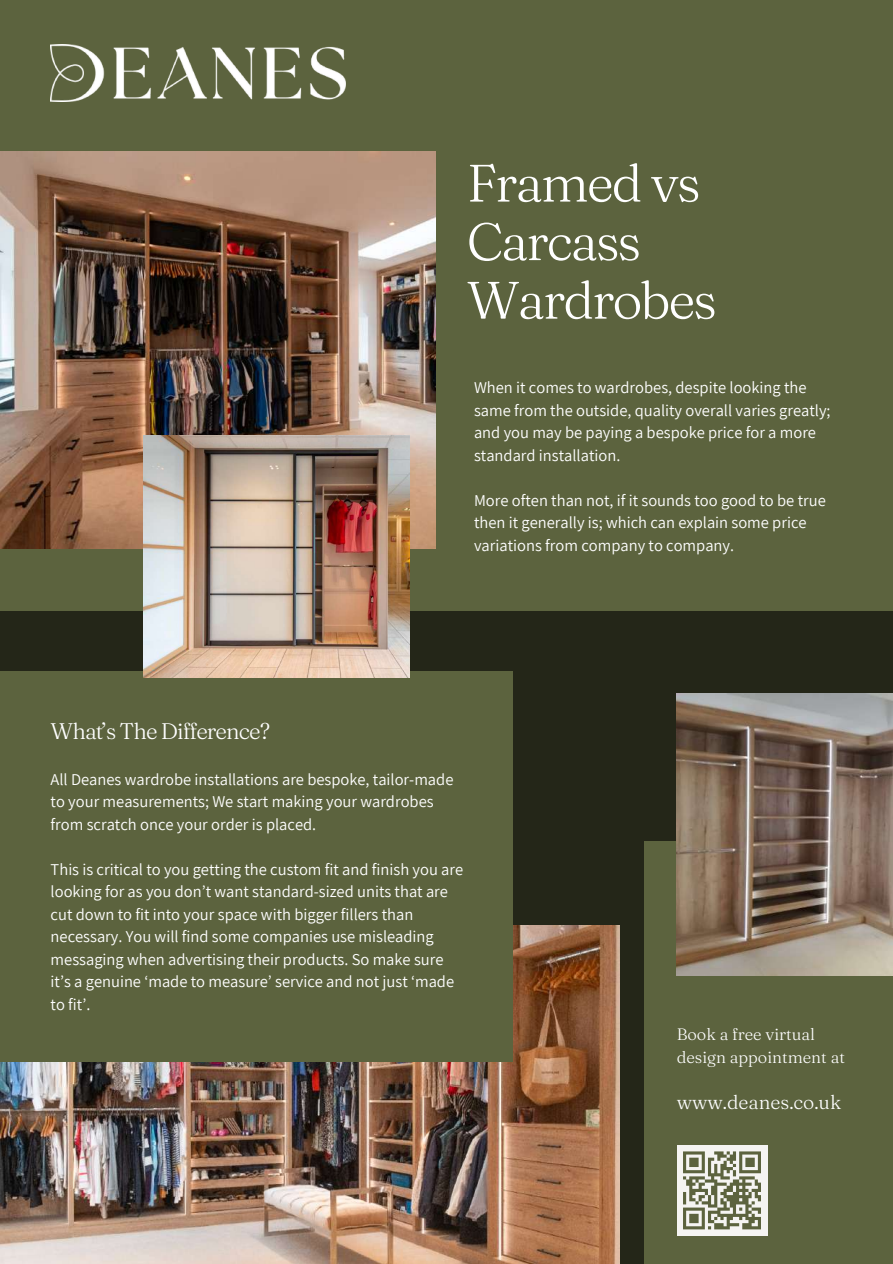
<style>
.page{position:relative;width:893px;height:1264px;background:#fff}
.page>*{position:absolute;margin:0;border:0;box-sizing:border-box;transform-origin:0 0}
.t1{font:300 52.5px/58.5px "Fraunces 9 pt";letter-spacing:-.04em;color:#fff}
.t2{font:300 22.5px "Fraunces 9 pt";letter-spacing:-.04em;color:#fff}
.t3{font:300 19.5px "Fraunces 9 pt";color:#fff}
.t4{font:16.5px/22.5px "Assistant";color:#fff}
.t5{font:300 16.5px/22.5px "Fraunces 9 pt";color:#fff}
</style>
<div class="page">
<div style="left:0;top:0;width:892px;height:1263px;background:#242618"></div>
<div style="left:0;top:0;width:892px;height:611px;background:#5c633e"></div>
<img style="left:0;top:151px;width:435px;height:397px">
<img style="left:0;top:925px;width:619px;height:338px">
<div style="left:0;top:672px;width:512px;height:389px;background:#5c633e"></div>
<img style="left:144px;top:435px;width:265px;height:242px">
<div style="left:644px;top:841px;width:248px;height:422px;background:#5c633e"></div>
<img style="left:676px;top:693px;width:216px;height:282px">
<div style="left:676px;top:1145px;width:91px;height:90px;background:#f5f4f2"></div>
<svg style="left:683px;top:1151px;width:78px;height:78px"></svg>
<hr style="left:714px;top:1226px;width:15px;height:3px;background:#5c633e">
<hr style="left:742px;top:1226px;width:19px;height:3px;background:#5c633e">
<img style="left:51px;top:45px;width:294px;height:57px">
<h1 class="t1" style="left:466px;top:153px;width:251px">Framed vs<br>Carcass<br>Wardrobes</h1>
<p class="t4" style="left:474px;top:376px;width:358px">When it comes to wardrobes, despite looking the same from the outside, quality overall varies greatly; and you may be paying a bespoke price for a more standard installation.</p>
<p class="t4" style="left:474px;top:488px;width:353px">More often than not, if it sounds too good to be true then it generally is; which can explain some price variations from company to company.</p>
<h2 class="t2" style="left:51px;top:716px;width:221px">What’s The Difference?</h2>
<p class="t4" style="left:51px;top:767px;width:404px">All Deanes wardrobe installations are bespoke, tailor-made to your measurements; We start making your wardrobes from scratch once your order is placed.</p>
<p class="t4" style="left:51px;top:857px;width:414px">This is critical to you getting the custom fit and finish you are looking for as you don’t want standard-sized units that are cut down to fit into your space with bigger fillers than necessary. You will find some companies use misleading messaging when advertising their products. So make sure it’s a genuine ‘made to measure’ service and not just ‘made to fit’.</p>
<p class="t5" style="left:676px;top:1022px;width:170px">Book a free virtual design appointment at</p>
<p class="t3" style="left:676px;top:1089px;width:166px">www.deanes.co.uk</p>
</div>
